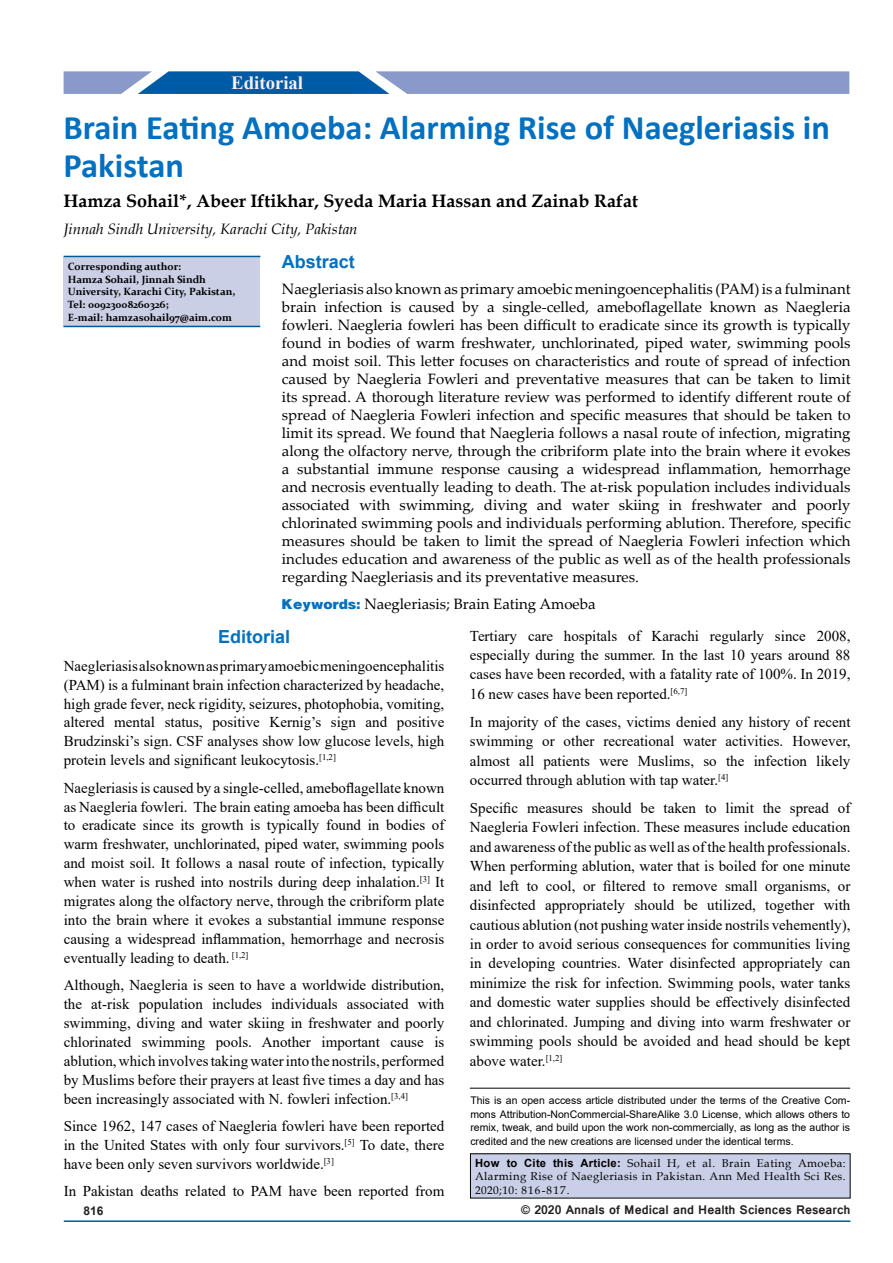
<style>
.page{position:relative;width:893px;height:1263px;background:#fff}
.page>*{position:absolute;margin:0;border:0;box-sizing:border-box;transform-origin:0 0}
.t1{font:700 34.5px/37.5px "Calibri";color:#0070c0}
.t2{font:700 18.75px "Times New Roman";color:#fff}
.t3{font:700 18.75px "Times New Roman";color:#f9eff6}
.t4{font:700 18px "Book Antiqua";color:#000}
.t5{font:700 18px "Arial";color:#0070c0}
.t6{font:15px/18.9px "Times New Roman";color:#000;text-align:justify}
.t7{font:15px/18px "Palatino Linotype";color:#000;text-align:justify}
.t8{font:italic 15px "Book Antiqua";color:#000}
.t9{font:700 13.5px "Vrinda";color:#231f20}
.t10{font:700 12px "Arial";color:#231f20}
.t11{font:11.25px/13.5px "Book Antiqua";letter-spacing:.04em;color:#000;text-align:justify}
.t12{font:10.5px/13.5px "Arial";color:#000;text-align:justify}
.t13{font:700 10.5px/12.6px "Constantia";color:#000}
.s1{font-family:"Helvetica Black cyr Bold";color:#0070c0}
.s2{font-family:"Arial";font-weight:700}
</style>
<div class="page">
<hr style="left:64px;top:1220px;width:786px;height:2px;background:#005a96">
<svg style="left:64px;top:71px;width:785px;height:23px;background:#869ccb"></svg>
<div style="left:175px;top:72px;width:178px;height:22px;background:#005ba6"></div>
<div style="left:470px;top:1154px;width:380px;height:44px;background:#c9cfe7"></div>
<hr style="left:470px;top:1088px;width:380px;height:1px;background:#000">
<div style="left:64px;top:257px;width:196px;height:69px;background:#cacfe6"></div>
<hr style="left:63px;top:326px;width:197px;height:1px;background:#005a96">
<hr style="left:64px;top:256px;width:196px;height:1px;background:#005a96">
<p class="t2" style="left:200px;top:68px;width:129px">Original Article</p>
<p class="t3" style="left:231px;top:69px;width:73px">Editorial</p>
<h1 class="t1" style="left:64px;top:109px;width:768px">Brain Eating Amoeba: Alarming Rise of Naegleriasis in<br>Pakistan</h1>
<p class="t4" style="left:64px;top:189px;width:576px">Hamza Sohail*, Abeer Iftikhar, Syeda Maria Hassan and Zainab Rafat</p>
<p class="t8" style="left:64px;top:218px;width:296px">Jinnah Sindh University, Karachi City, Pakistan</p>
<p class="t5" style="left:282px;top:249px;width:75px">Abstract</p>
<p class="t7" style="left:282px;top:280px;width:570px">Naegleriasis also known as primary amoebic meningoencephalitis (PAM) is a fulminant brain infection is caused by a single-celled, ameboflagellate known as Naegleria fowleri. Naegleria fowleri has been difficult to eradicate since its growth is typically found in bodies of warm freshwater, unchlorinated, piped water, swimming pools and moist soil. This letter focuses on characteristics and route of spread of infection caused by Naegleria Fowleri and preventative measures that can be taken to limit its spread. A thorough literature review was performed to identify different route of spread of Naegleria Fowleri infection and specific measures that should be taken to limit its spread. We found that Naegleria follows a nasal route of infection, migrating along the olfactory nerve, through the cribriform plate into the brain where it evokes a substantial immune response causing a widespread inflammation, hemorrhage and necrosis eventually leading to death. The at-risk population includes individuals associated with swimming, diving and water skiing in freshwater and poorly chlorinated swimming pools and individuals performing ablution. Therefore, specific measures should be taken to limit the spread of Naegleria Fowleri infection which includes education and awareness of the public as well as of the health professionals regarding Naegleriasis and its preventative measures.</p>
<p class="t7" style="left:282px;top:594px;width:315px"><span class="s1">Keywords:</span> Naegleriasis; Brain Eating Amoeba</p>
<p class="t13" style="left:68px;top:260px;width:169px">Corresponding author:<br>Hamza Sohail, Jinnah Sindh<br>University, Karachi City, Pakistan,<br>Tel: 00923008260326;<br>E-mail: hamzasohail97@aim.com</p>
<p class="t5" style="left:218px;top:624px;width:74px">Editorial</p>
<p class="t6" style="left:64px;top:656px;width:382px">Naegleriasis also known as primary amoebic meningoencephalitis (PAM) is a fulminant brain infection characterized by headache, high grade fever, neck rigidity, seizures, photophobia, vomiting, altered mental status, positive Kernig’s sign and positive Brudzinski’s sign. CSF analyses show low glucose levels, high protein levels and significant leukocytosis.<sup>[1,2]</sup></p>
<p class="t6" style="left:64px;top:778px;width:382px">Naegleriasis is caused by a single-celled, ameboflagellate known as Naegleria fowleri. The brain eating amoeba has been difficult to eradicate since its growth is typically found in bodies of warm freshwater, unchlorinated, piped water, swimming pools and moist soil. It follows a nasal route of infection, typically when water is rushed into nostrils during deep inhalation.<sup>[3]</sup> It migrates along the olfactory nerve, through the cribriform plate into the brain where it evokes a substantial immune response causing a widespread inflammation, hemorrhage and necrosis eventually leading to death. <sup>[1,2]</sup></p>
<p class="t6" style="left:64px;top:975px;width:382px">Although, Naegleria is seen to have a worldwide distribution, the at-risk population includes individuals associated with swimming, diving and water skiing in freshwater and poorly chlorinated swimming pools. Another important cause is ablution, which involves taking water into the nostrils, performed by Muslims before their prayers at least five times a day and has been increasingly associated with N. fowleri infection.<sup>[3,4]</sup></p>
<p class="t6" style="left:64px;top:1116px;width:382px">Since 1962, 147 cases of Naegleria fowleri have been reported in the United States with only four survivors.<sup>[5]</sup> To date, there have been only seven survivors worldwide.<sup>[3]</sup></p>
<p class="t6" style="left:64px;top:1181px;width:382px">In Pakistan deaths related to PAM have been reported from</p>
<p class="t6" style="left:470px;top:625px;width:382px;line-height:19.5px">Tertiary care hospitals of Karachi regularly since 2008, especially during the summer. In the last 10 years around 88 cases have been recorded, with a fatality rate of 100%. In 2019, 16 new cases have been reported.<sup>[6,7]</sup></p>
<p class="t6" style="left:470px;top:711px;width:382px;line-height:19.5px">In majority of the cases, victims denied any history of recent swimming or other recreational water activities. However, almost all patients were Muslims, so the infection likely occurred through ablution with tap water.<sup>[4]</sup></p>
<p class="t6" style="left:470px;top:798px;width:382px;line-height:19.5px">Specific measures should be taken to limit the spread of Naegleria Fowleri infection. These measures include education and awareness of the public as well as of the health professionals.<br>When performing ablution, water that is boiled for one minute and left to cool, or filtered to remove small organisms, or disinfected appropriately should be utilized, together with cautious ablution (not pushing water inside nostrils vehemently), in order to avoid serious consequences for communities living in developing countries. Water disinfected appropriately can minimize the risk for infection. Swimming pools, water tanks and domestic water supplies should be effectively disinfected and chlorinated. Jumping and diving into warm freshwater or swimming pools should be avoided and head should be kept above water.<sup>[1,2]</sup></p>
<p class="t12" style="left:470px;top:1094px;width:381px">This is an open access article distributed under the terms of the Creative Com‑ mons Attribution‑NonCommercial‑ShareAlike 3.0 License, which allows others to remix, tweak, and build upon the work non‑commercially, as long as the author is credited and the new creations are licensed under the identical terms.</p>
<p class="t11" style="left:475px;top:1156px;width:372px"><span class="s2">How to Cite this Article:</span> Sohail H, et al. Brain Eating Amoeba:<br>Alarming Rise of Naegleriasis in Pakistan. Ann Med Health Sci Res.<br>2020;10: 816-817.</p>
<p class="t10" style="left:83px;top:1202px;width:22px">816</p>
<p class="t9" style="left:521px;top:1201px;width:331px">© 2020 Annals of Medical and Health Sciences Research</p>
</div>
